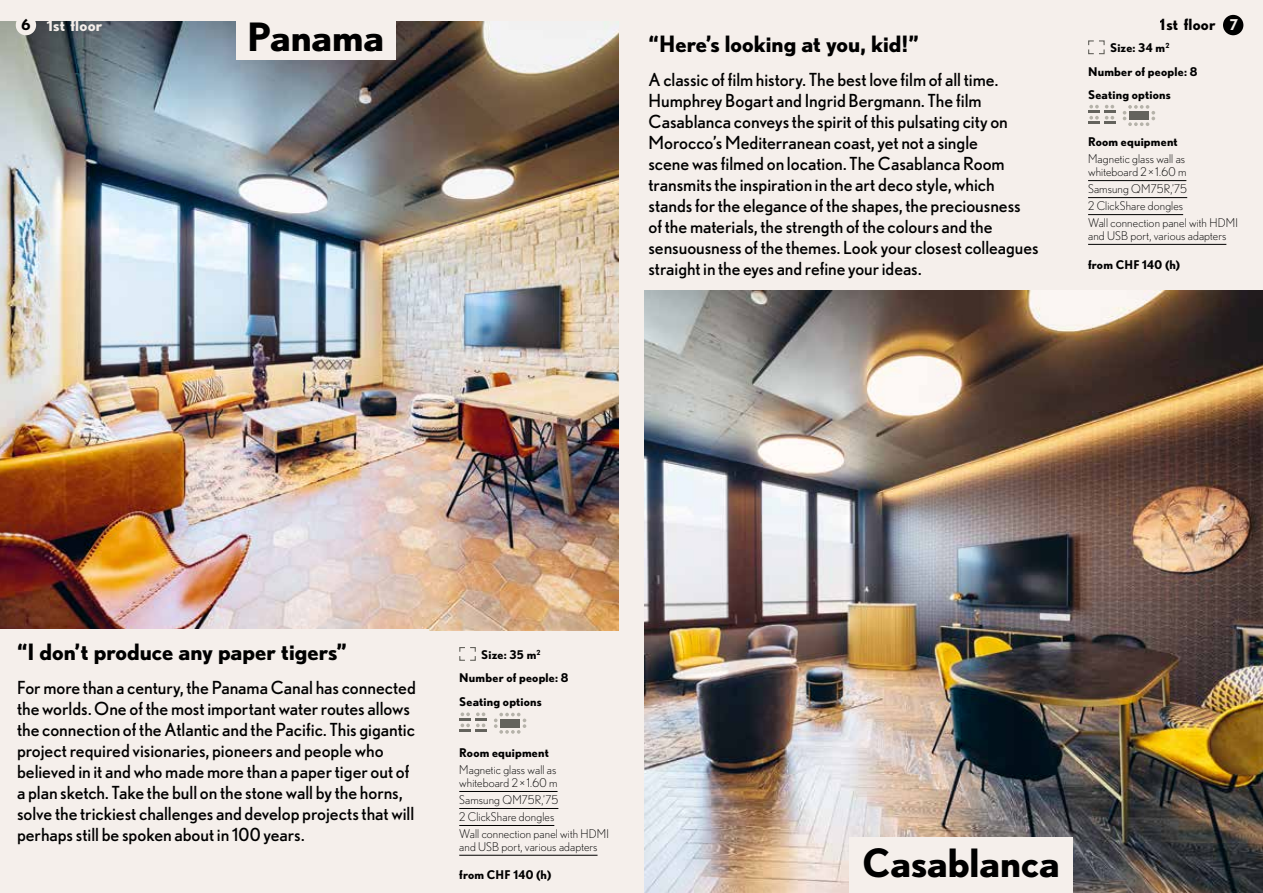
<style>
.page{position:relative;width:1263px;height:893px;background:#f5efeb}
.page>*{position:absolute;margin:0;border:0;box-sizing:border-box;transform-origin:0 0}
.t1{font:700 39px "Nobel";color:#000}
.t2{font:700 22.5px "Nobel";color:#000}
.t3{font:18px/21px "Nobel";color:#000}
.t4{font:700 15.45px "Nobel";letter-spacing:.015em;color:#f5efeb}
.t5{font:700 15.45px "Nobel";letter-spacing:.015em;color:#000}
.t6{font:300 12px/17px "Nobel";letter-spacing:.01em;color:#000}
.t7{font:700 12px/23.7px "Nobel";letter-spacing:.015em;color:#000}
.s1{font-size:14.85px;color:#000}
.s2{font-size:14.85px;color:#fff}
</style>
<div class="page">
<img style="left:0;top:21px;width:619px;height:610px">
<img style="left:644px;top:290px;width:619px;height:603px">
<div style="left:236px;top:0;width:159px;height:60px;background:#f5efeb"></div>
<div style="left:849px;top:838px;width:224px;height:55px;background:#f5efeb"></div>
<div style="left:0;top:630px;width:428px;height:263px;background:#f5efeb"></div>
<hr style="left:459px;top:791px;width:98px;height:1px;background:#000">
<hr style="left:459px;top:808px;width:99px;height:1px;background:#000">
<hr style="left:459px;top:825px;width:95px;height:1px;background:#000">
<hr style="left:459px;top:855px;width:138px;height:1px;background:#000">
<svg style="left:459px;top:647px;width:17px;height:14px"></svg>
<svg style="left:459px;top:712px;width:28px;height:20px"></svg>
<svg style="left:494px;top:713px;width:32px;height:21px"></svg>
<hr style="left:1088px;top:180px;width:98px;height:1px;background:#000">
<hr style="left:1088px;top:197px;width:99px;height:1px;background:#000">
<hr style="left:1088px;top:214px;width:95px;height:1px;background:#000">
<hr style="left:1088px;top:244px;width:138px;height:1px;background:#000">
<svg style="left:1088px;top:40px;width:17px;height:15px"></svg>
<svg style="left:1088px;top:105px;width:27px;height:19px"></svg>
<svg style="left:1123px;top:105px;width:32px;height:21px"></svg>
<div style="left:1223px;top:15px;width:20px;height:20px;background:#000;border-radius:50%"></div>
<div style="left:16px;top:15px;width:20px;height:20px;background:#f5efeb;border-radius:50%"></div>
<p class="t4" style="left:22px;top:16px;width:82px"><span class="s1">6</span> 1st floor</p>
<p class="t5" style="left:1160px;top:15px;width:80px">1st floor <span class="s2">7</span></p>
<h1 class="t1" style="left:247px;top:14px;width:138px">Panama</h1>
<p class="t2" style="left:648px;top:30px;width:272px">“Here’s looking at you, kid!”</p>
<p class="t3" style="left:648px;top:69px;width:392px">A classic of film history. The best love film of all time.<br>Humphrey Bogart and Ingrid Bergmann. The film Casablanca conveys the spirit of this pulsating city on Morocco’s Mediterranean coast, yet not a single<br>scene was filmed on location. The Casablanca Room transmits the inspiration in the art deco style, which stands for the elegance of the shapes, the preciousness of the materials, the strength of the colours and the sensuousness of the themes. Look your closest colleagues straight in the eyes and refine your ideas.</p>
<p class="t7" style="left:1088px;top:36px;width:111px;text-indent:22px">Size: 34 m<sup>2<br></sup>Number of people: 8<br>Seating options</p>
<p class="t7" style="left:1088px;top:130px;width:91px">Room equipment</p>
<p class="t6" style="left:1088px;top:153px;width:100px;line-height:12.8px">Magnetic glass wall as whiteboard 2× 1.60 m</p>
<p class="t6" style="left:1088px;top:180px;width:151px">Samsung QM75R,’75<br>2 ClickShare dongles<br>Wall connection panel with HDMI</p>
<p class="t6" style="left:1088px;top:227px;width:140px">and USB port, various adapters</p>
<p class="t7" style="left:1088px;top:253px;width:94px">from CHF 140 (h)</p>
<p class="t2" style="left:17px;top:639px;width:331px">“I don’t produce any paper tigers”</p>
<p class="t3" style="left:17px;top:677px;width:400px">For more than a century, the Panama Canal has connected the worlds. One of the most important water routes allows the connection of the Atlantic and the Pacific. This gigantic project required visionaries, pioneers and people who believed in it and who made more than a paper tiger out of a plan sketch. Take the bull on the stone wall by the horns, solve the trickiest challenges and develop projects that will perhaps still be spoken about in 100 years.</p>
<p class="t7" style="left:459px;top:642px;width:111px;text-indent:22px">Size: 35 m<sup>2<br></sup>Number of people: 8<br>Seating options</p>
<p class="t7" style="left:459px;top:741px;width:91px">Room equipment</p>
<p class="t6" style="left:459px;top:763px;width:100px;line-height:12.8px">Magnetic glass wall as whiteboard 2× 1.60 m</p>
<p class="t6" style="left:459px;top:791px;width:151px">Samsung QM75R,’75<br>2 ClickShare dongles<br>Wall connection panel with HDMI</p>
<p class="t6" style="left:459px;top:838px;width:140px">and USB port, various adapters</p>
<p class="t7" style="left:459px;top:862px;width:94px">from CHF 140 (h)</p>
<h1 class="t1" style="left:862px;top:840px;width:199px">Casablanca</h1>
</div>
